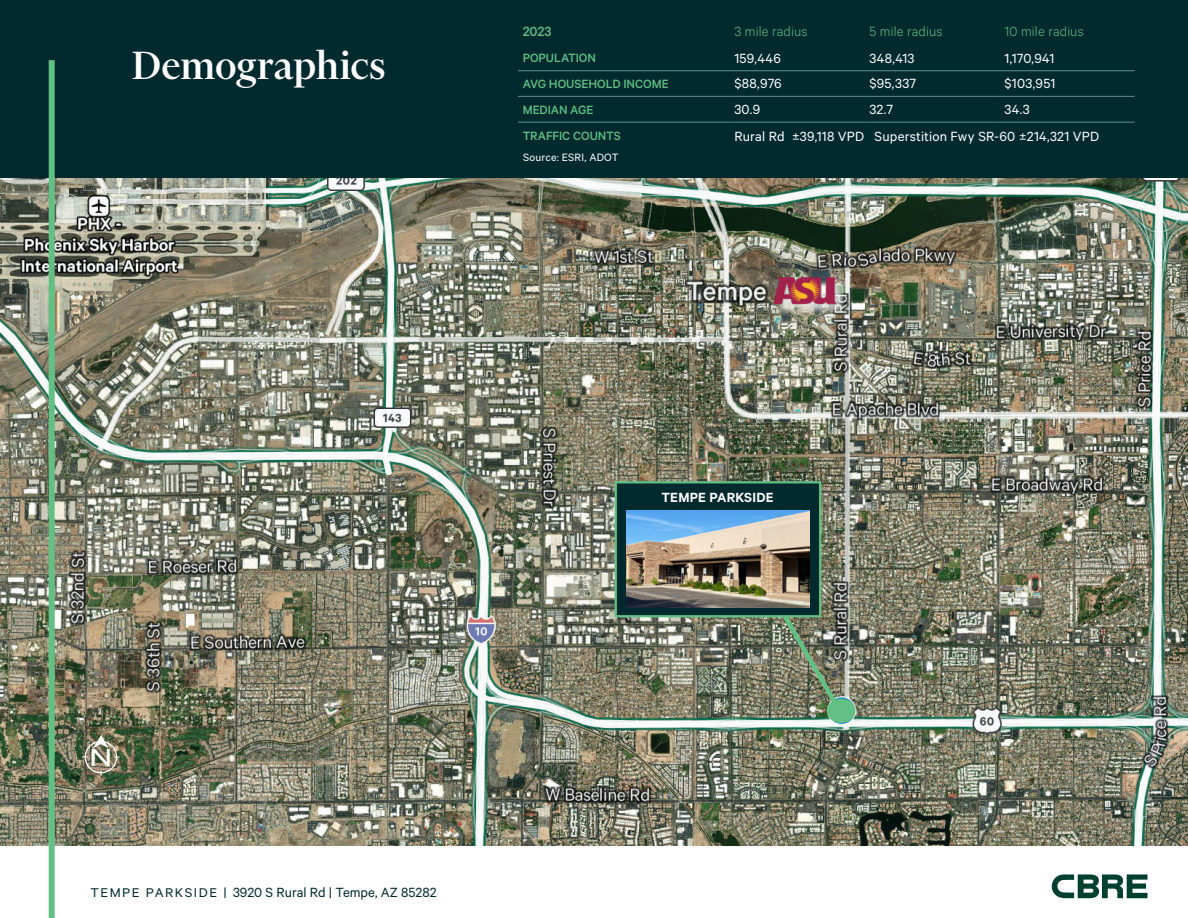
<style>
.page{position:relative;width:1188px;height:918px;background:#fff}
.page>*{position:absolute;margin:0;border:0;box-sizing:border-box;transform-origin:0 0}
.t1{font:500 45px "Financier Display";letter-spacing:.01em;color:#fff}
.t2{font:23.85px "Arial";color:#fff;scale:1.33 1}
.t3{font:15px "Calibre";letter-spacing:.015em;color:#fff}
.t4{font:15px "Calibre";color:#002a2e}
.t5{font:300 15px "Calibre";letter-spacing:.01em;color:#62c084}
.t6{font:600 15px "Calibre";letter-spacing:.015em;color:#fff}
.t7{font:500 15px "Calibre";color:#62c084}
.t8{font:500 13.5px "Calibre";color:#62c084}
.t9{font:12px "Calibre";letter-spacing:.015em;color:#fff}
.s1{font-size:14.25px}
</style>
<div class="page">
<img style="left:0;top:177px;width:1188px;height:669px">
<div style="left:776px;top:278px;width:74px;height:38px;background:#fff;opacity:.75"></div>
<img style="left:773px;top:272px;width:65px;height:37px">
<div style="left:615px;top:481px;width:206px;height:136px;background:#002a2e;border:2px solid #62c084"></div>
<img style="left:626px;top:511px;width:183px;height:97px">
<div style="left:827px;top:699px;width:28px;height:24px;background:#62c084;border-radius:50%"></div>
<img style="left:779px;top:610px;width:68px;height:110px">
<div style="left:0;top:0;width:1188px;height:177px;background:#002a2e"></div>
<hr style="left:518px;top:70px;width:212px;height:1px;background:#528184">
<hr style="left:730px;top:70px;width:135px;height:1px;background:#528184">
<hr style="left:865px;top:70px;width:135px;height:1px;background:#528184">
<hr style="left:1000px;top:70px;width:135px;height:1px;background:#528184">
<hr style="left:518px;top:96px;width:212px;height:1px;background:#528184">
<hr style="left:730px;top:96px;width:135px;height:1px;background:#528184">
<hr style="left:865px;top:96px;width:135px;height:1px;background:#528184">
<hr style="left:1000px;top:96px;width:135px;height:1px;background:#528184">
<hr style="left:518px;top:122px;width:212px;height:1px;background:#528184">
<hr style="left:730px;top:122px;width:135px;height:1px;background:#528184">
<hr style="left:865px;top:122px;width:135px;height:1px;background:#528184">
<hr style="left:1000px;top:122px;width:135px;height:1px;background:#528184">
<svg style="left:1052px;top:874px;width:95px;height:24px"></svg>
<div style="left:85px;top:741px;width:32px;height:32px;border:1px solid #fff;border-radius:50%"></div>
<svg style="left:93px;top:735px;width:16px;height:13px"></svg>
<div style="left:49px;top:60px;width:6px;height:858px;background:#62c084"></div>
<h1 class="t1" style="left:132px;top:42px;width:255px">Demographics</h1>
<p class="t7" style="left:523px;top:23px;width:30px">2023</p>
<p class="t5" style="left:734px;top:23px;width:75px">3 mile radius</p>
<p class="t5" style="left:869px;top:23px;width:75px">5 mile radius</p>
<p class="t5" style="left:1004px;top:23px;width:81px">10 mile radius</p>
<p class="t8" style="left:523px;top:50px;width:75px">POPULATION</p>
<p class="t3" style="left:734px;top:49px;width:48px">159,446</p>
<p class="t3" style="left:869px;top:49px;width:47px">348,413</p>
<p class="t3" style="left:1004px;top:49px;width:51px">1,170,941</p>
<p class="t8" style="left:523px;top:76px;width:148px">AVG HOUSEHOLD INCOME</p>
<p class="t3" style="left:734px;top:75px;width:49px">$88,976</p>
<p class="t3" style="left:869px;top:75px;width:48px">$95,337</p>
<p class="t3" style="left:1004px;top:75px;width:52px">$103,951</p>
<p class="t8" style="left:523px;top:102px;width:72px">MEDIAN AGE</p>
<p class="t3" style="left:734px;top:101px;width:27px">30.9</p>
<p class="t3" style="left:869px;top:101px;width:25px">32.7</p>
<p class="t3" style="left:1004px;top:101px;width:27px">34.3</p>
<p class="t8" style="left:523px;top:128px;width:100px">TRAFFIC COUNTS</p>
<p class="t3" style="left:734px;top:127px;width:366px">Rural Rd ±39,118 VPD Superstition Fwy SR-60 ±214,321 VPD</p>
<p class="t9" style="left:523px;top:150px;width:97px">Source: ESRI, ADOT</p>
<h2 class="t2" style="left:89px;top:742px;width:19px">N</h2>
<p class="t4" style="left:90px;top:883px;width:348px"><span class="s1">TEMPE PARKSIDE |</span> 3920 S Rural Rd | Tempe, AZ 85282</p>
<p class="t6" style="left:662px;top:488px;width:114px">TEMPE PARKSIDE</p>
</div>
